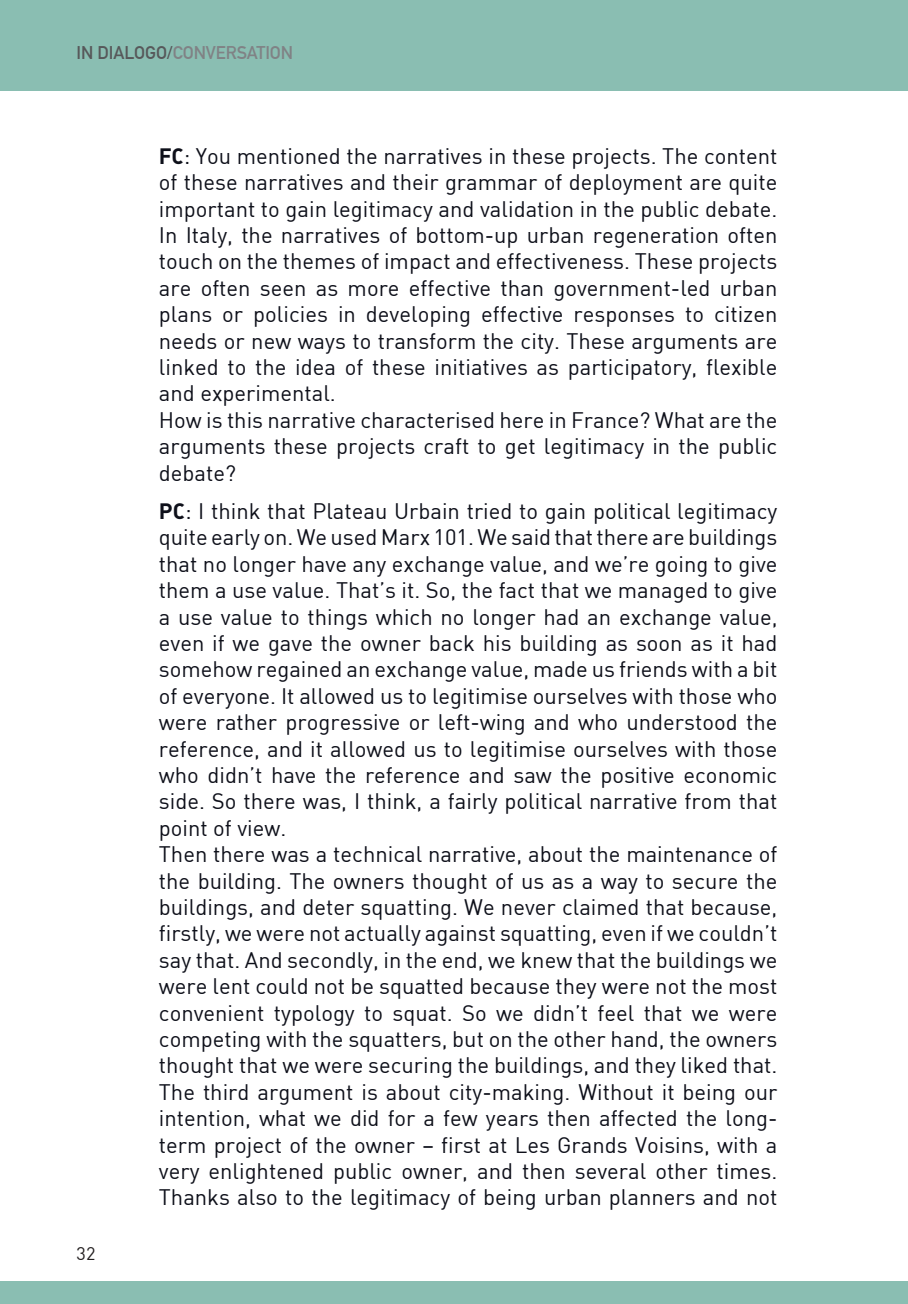
<style>
.page{position:relative;width:908px;height:1304px;background:#fff}
.page>*{position:absolute;margin:0;border:0;box-sizing:border-box;transform-origin:0 0}
.t1{font:22px/26.4px "DIN";color:#0e101a;text-align:justify}
.t2{font:700 18px "DIN Alternate";letter-spacing:-.005em;color:#808285}
.t3{font:18px "DIN";color:#231f20}
.s1{color:#57585a}
.s2{font-family:"DIN Bold Alternate"}
</style>
<div class="page">
<div style="left:0;top:0;width:907px;height:90px;background:#8abeb2"></div>
<div style="left:0;top:1281px;width:907px;height:23px;background:#8abeb2"></div>
<p class="t2" style="left:77px;top:39px;width:218px"><span class="s1">IN DIALOGO/</span>CONVERSATION</p>
<p class="t3" style="left:77px;top:1242px;width:20px">32</p>
<p class="t1" style="left:159px;top:142px;width:620px"><span class="s2">FC</span>: You mentioned the narratives in these projects. The content of these narratives and their grammar of deployment are quite important to gain legitimacy and validation in the public debate.<br>In Italy, the narratives of bottom-up urban regeneration often touch on the themes of impact and effectiveness. These projects are often seen as more effective than government-led urban plans or policies in developing effective responses to citizen needs or new ways to transform the city. These arguments are linked to the idea of these initiatives as participatory, flexible and experimental.</p>
<p class="t1" style="left:159px;top:406px;width:620px">How is this narrative characterised here in France? What are the arguments these projects craft to get legitimacy in the public debate?</p>
<p class="t1" style="left:159px;top:497px;width:620px"><span class="s2">PC</span>: I think that Plateau Urbain tried to gain political legitimacy quite early on. We used Marx 101. We said that there are buildings that no longer have any exchange value, and we’re going to give them a use value. That’s it. So, the fact that we managed to give a use value to things which no longer had an exchange value, even if we gave the owner back his building as soon as it had somehow regained an exchange value, made us friends with a bit of everyone. It allowed us to legitimise ourselves with those who were rather progressive or left-wing and who understood the reference, and it allowed us to legitimise ourselves with those who didn’t have the reference and saw the positive economic side. So there was, I think, a fairly political narrative from that point of view.</p>
<p class="t1" style="left:159px;top:841px;width:620px">Then there was a technical narrative, about the maintenance of the building. The owners thought of us as a way to secure the buildings, and deter squatting. We never claimed that because, firstly, we were not actually against squatting, even if we couldn’t say that. And secondly, in the end, we knew that the buildings we were lent could not be squatted because they were not the most convenient typology to squat. So we didn’t feel that we were competing with the squatters, but on the other hand, the owners thought that we were securing the buildings, and they liked that.</p>
<p class="t1" style="left:159px;top:1078px;width:620px">The third argument is about city-making. Without it being our intention, what we did for a few years then affected the long&shy;term project of the owner – first at Les Grands Voisins, with a very enlightened public owner, and then several other times.<br>Thanks also to the legitimacy of being urban planners and not</p>
</div>
